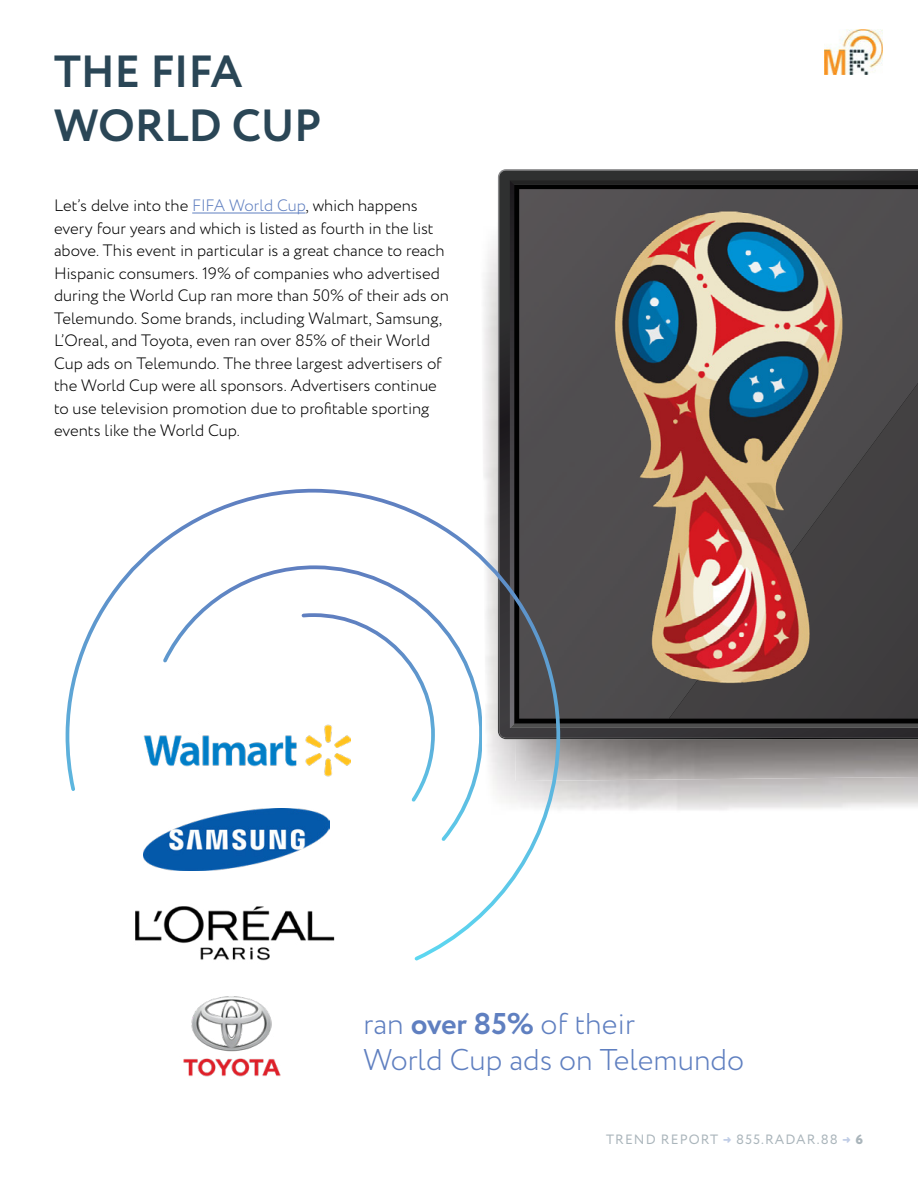
<style>
.page{position:relative;width:918px;height:1188px;background:#fff}
.page>*{position:absolute;margin:0;border:0;box-sizing:border-box;transform-origin:0 0}
.t1{font:700 45px/54px "Circe";letter-spacing:-.01em;color:#2a4656}
.t2{font:300 30px/36px "Circe";color:#5f7fc0}
.t3{font:300 16.5px/22.5px "Circe";letter-spacing:-.005em;color:#000}
.t4{font:13.5px "Circe";letter-spacing:.085em;color:#aab5bb}
.s1{color:#5f7fc0}
.s2{font-weight:700}
.s3{color:#bfcce6}
.s4{font-weight:800}
</style>
<div class="page">
<img style="left:825px;top:30px;width:57px;height:45px">
<img style="left:562px;top:739px;width:356px;height:42px">
<svg style="left:499px;top:170px;width:419px;height:568px;background:#323133"></svg>
<svg style="left:510px;top:180px;width:408px;height:548px;background:#444244"></svg>
<hr style="left:192px;top:213px;width:114px;height:1px;background:#5f7fc0">
<svg style="left:65px;top:488px;width:497px;height:473px"></svg>
<svg style="left:160px;top:564px;width:322px;height:280px"></svg>
<svg style="left:299px;top:612px;width:138px;height:193px"></svg>
<img style="left:143px;top:725px;width:207px;height:51px">
<img style="left:143px;top:808px;width:186px;height:62px">
<img style="left:133px;top:904px;width:207px;height:57px">
<img style="left:183px;top:996px;width:98px;height:81px">
<img style="left:578px;top:184px;width:289px;height:523px">
<h1 class="t1" style="left:54px;top:47px;width:269px">THE FIFA<br>WORLD CUP</h1>
<p class="t3" style="left:54px;top:195px;width:397px">Let’s delve into the <span class="s1">FIFA World Cup</span>, which happens every four years and which is listed as fourth in the list above. This event in particular is a great chance to reach Hispanic consumers. 19% of companies who advertised during the World Cup ran more than 50% of their ads on Telemundo. Some brands, including Walmart, Samsung, L’Oreal, and Toyota, even ran over 85% of their World Cup ads on Telemundo. The three largest advertisers of the World Cup were all sponsors. Advertisers continue to use television promotion due to profitable sporting events like the World Cup.</p>
<h2 class="t2" style="left:364px;top:1007px;width:382px">ran <span class="s2">over 85%</span> of their<br>World Cup ads on Telemundo</h2>
<p class="t4" style="left:606px;top:1131px;width:259px">TREND REPORT <span class="s3">➜</span> 855.RADAR.88 <span class="s3">➜</span> <span class="s4">6</span></p>
</div>
